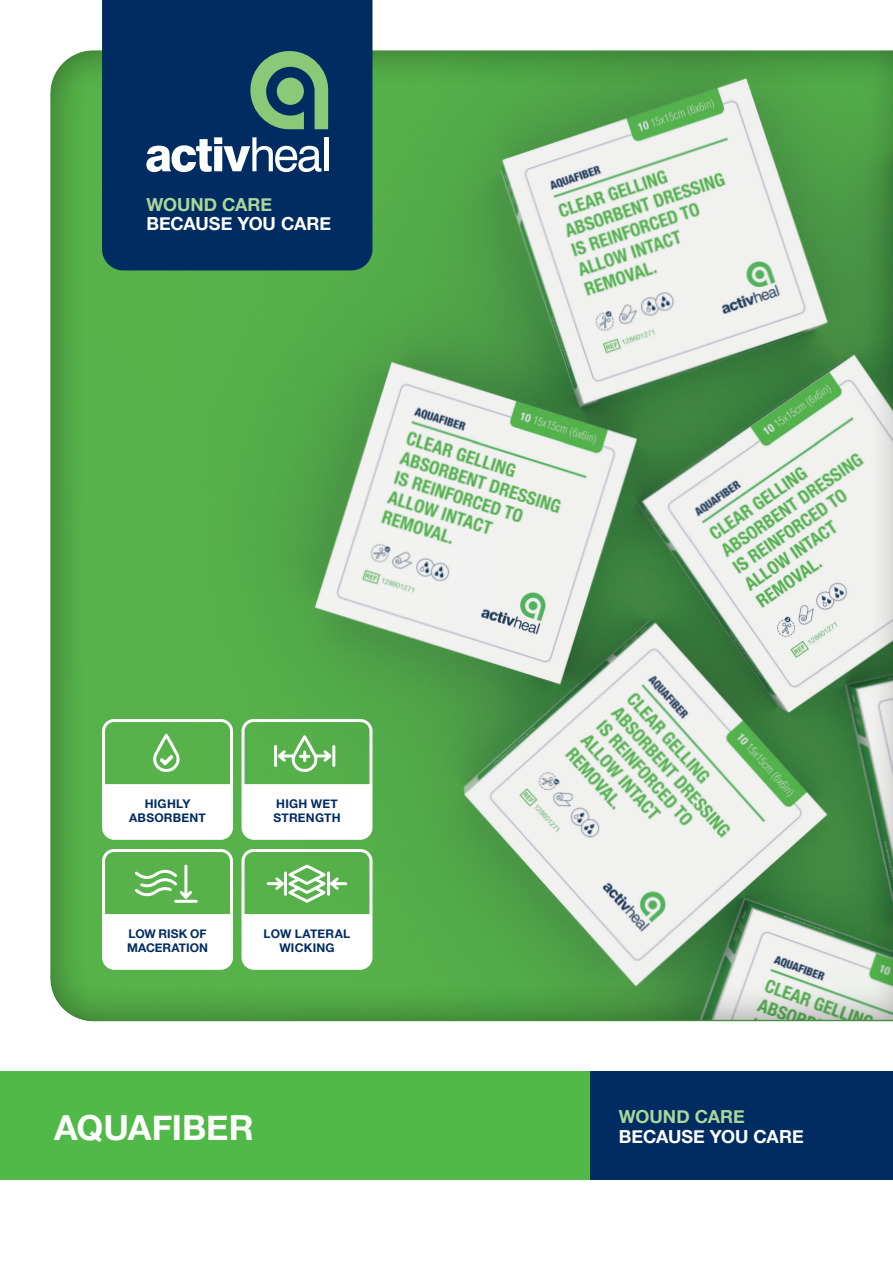
<style>
.page{position:relative;width:893px;height:1263px;background:#fff}
.page>*{position:absolute;margin:0;border:0;box-sizing:border-box;transform-origin:0 0}
.H4-_Intro_Paragraph{font:700 34.5px "Helvetica Neue";color:#fff}
.H4-_Intro_Paragraph-2{font:700 18px "Helvetica Neue";color:#fff}
.H4-_Intro_Paragraph-3{font:700 18px "Helvetica Neue";color:#abd69b}
.H4-_Intro_Paragraph-4{font:700 12px/13.5px "Helvetica Neue";letter-spacing:.015em;color:#002c62;text-align:center}
.H4-_Intro_Paragraph-5{font:700 12px/13.5px "Helvetica Neue";letter-spacing:-.005em;color:#002c62}
</style>
<div class="page">
<div style="left:0;top:1072px;width:590px;height:108px;background:#51b948"></div>
<div style="left:590px;top:1072px;width:303px;height:108px;background:#002c62"></div>
<div style="left:49px;top:49px;width:844px;height:972px;background:#231f20;opacity:.5"></div>
<div style="left:102px;top:0;width:270px;height:270px;background:#002c62"></div>
<svg style="left:250px;top:51px;width:78px;height:78px;background:#50876e"></svg>
<svg style="left:146px;top:137px;width:175px;height:35px"></svg>
<hr style="left:324px;top:137px;width:4px;height:34px;background:#fff">
<svg style="left:243px;top:914px;width:128px;height:55px"></svg>
<svg style="left:104px;top:914px;width:128px;height:55px"></svg>
<svg style="left:243px;top:784px;width:128px;height:56px"></svg>
<svg style="left:104px;top:784px;width:128px;height:56px"></svg>
<div style="left:102px;top:719px;width:131px;height:121px;border:3px solid #fff;border-radius:11px"></div>
<div style="left:242px;top:719px;width:130px;height:121px;border:3px solid #fff;border-radius:11px"></div>
<div style="left:102px;top:849px;width:131px;height:120px;border:3px solid #fff;border-radius:11px"></div>
<div style="left:242px;top:849px;width:130px;height:120px;border:3px solid #fff;border-radius:11px"></div>
<svg style="left:152px;top:732px;width:29px;height:42px"></svg>
<svg style="left:273px;top:734px;width:64px;height:40px"></svg>
<svg style="left:132px;top:863px;width:67px;height:41px;background:#79c16f"></svg>
<svg style="left:265px;top:862px;width:84px;height:43px"></svg>
<p class="H4-_Intro_Paragraph-3" style="left:146px;top:190px;width:127px">WOUND CARE</p>
<p class="H4-_Intro_Paragraph-2" style="left:146px;top:210px;width:186px">BECAUSE YOU CARE</p>
<p class="H4-_Intro_Paragraph-4" style="left:145px;top:798px;width:47px">HIGHLY</p>
<p class="H4-_Intro_Paragraph-4" style="left:129px;top:811px;width:78px">ABSORBENT</p>
<p class="H4-_Intro_Paragraph-5" style="left:127px;top:928px;width:82px">LOW RISK OF<br>MACERATION</p>
<p class="H4-_Intro_Paragraph-4" style="left:273px;top:798px;width:69px;text-align:left">HIGH WET<br>STRENGTH</p>
<p class="H4-_Intro_Paragraph-4" style="left:264px;top:928px;width:88px">LOW LATERAL<br>WICKING</p>
<p class="H4-_Intro_Paragraph" style="left:54px;top:1100px;width:201px">AQUAFIBER</p>
<p class="H4-_Intro_Paragraph-3" style="left:619px;top:1102px;width:127px">WOUND CARE</p>
<p class="H4-_Intro_Paragraph-2" style="left:619px;top:1122px;width:186px">BECAUSE YOU CARE</p>
</div>
